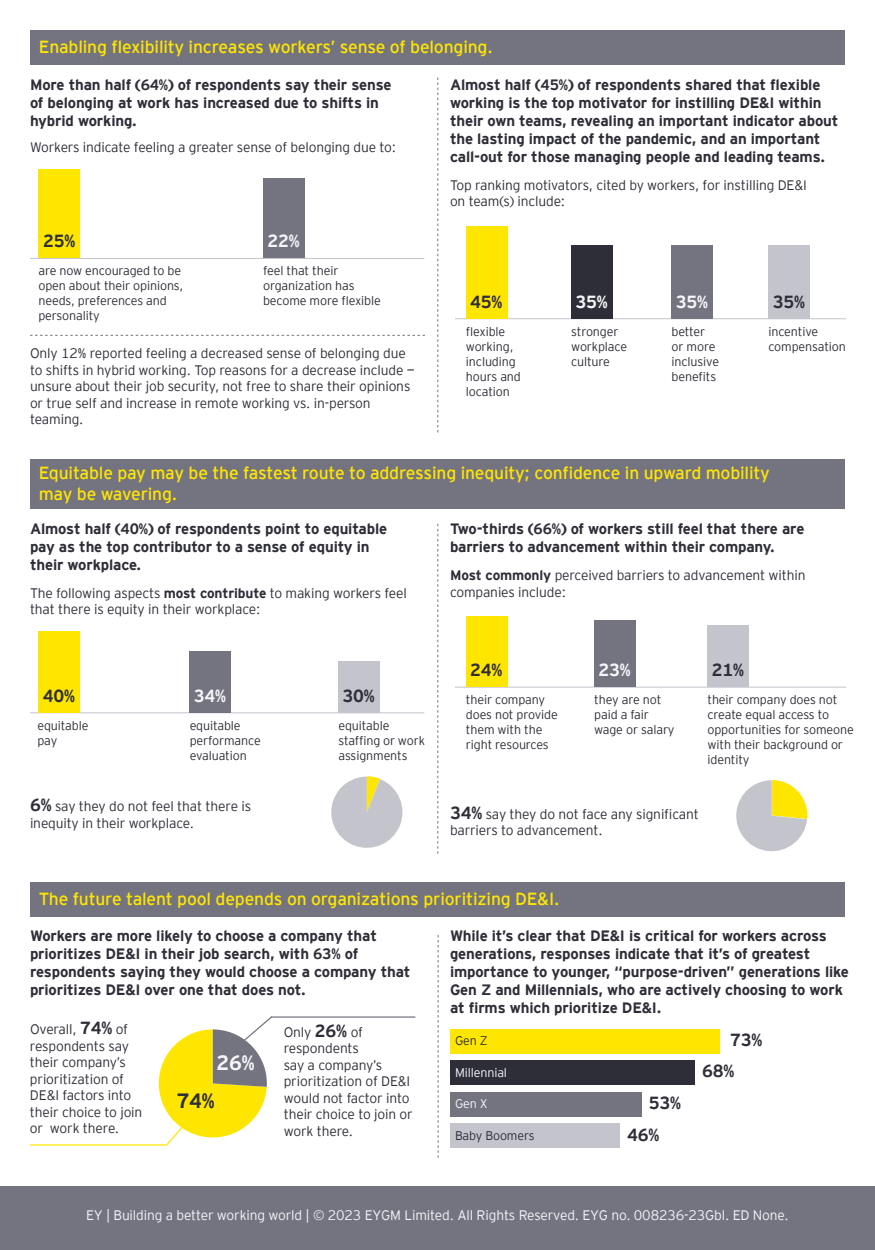
<style>
.page{position:relative;width:875px;height:1250px;background:#fff}
.page>*{position:absolute;margin:0;border:0;box-sizing:border-box;transform-origin:0 0}
.t1{font:700 20.62px "EY Interstate";color:#2e2e38}
.t2{font:700 20.62px "EY Interstate";color:#f6f6fa}
.t3{font:17.5px/21px "EY Interstate";letter-spacing:-.01em;color:#ffe600}
.t4{font:700 17.5px/31.5px "EY Interstate";letter-spacing:-.01em;color:#2e2e38}
.t5{font:700 17.5px "EY Interstate";letter-spacing:-.01em;color:#f6f6fa}
.t6{font:700 15px/18px "EY Interstate";letter-spacing:-.01em;color:#2e2e38}
.t7{font:300 13.75px/16.5px "EY Interstate";letter-spacing:-.01em;color:#2e2e38}
.t8{font:300 13.75px "EY Interstate";letter-spacing:-.01em;color:#f5f5fa}
.t9{font:300 12.5px/15px "EY Interstate";letter-spacing:-.01em;color:#2e2e38}
.t10{font:300 12.5px "EY Interstate";letter-spacing:-.01em;color:#f6f6fa}
.s1{font-weight:700}
.s2{font-weight:700;font-size:17.5px}
</style>
<div class="page">
<div style="left:31px;top:882px;width:814px;height:36px;background:#747480"></div>
<div style="left:31px;top:459px;width:814px;height:50px;background:#747480"></div>
<svg style="left:30px;top:335px;width:395px;height:1px"></svg>
<svg style="left:438px;top:935px;width:1px;height:223px"></svg>
<hr style="left:30px;top:712px;width:394px;height:1px;background:#c4c4cd">
<hr style="left:30px;top:258px;width:394px;height:1px;background:#c4c4cd">
<div style="left:38px;top:631px;width:42px;height:82px;background:#ffe600"></div>
<div style="left:190px;top:651px;width:41px;height:62px;background:#747480"></div>
<div style="left:338px;top:662px;width:42px;height:51px;background:#c4c4cd"></div>
<hr style="left:455px;top:687px;width:391px;height:1px;background:#c4c4cd">
<div style="left:466px;top:616px;width:41px;height:71px;background:#ffe600"></div>
<div style="left:594px;top:621px;width:42px;height:66px;background:#747480"></div>
<div style="left:708px;top:625px;width:41px;height:62px;background:#c4c4cd"></div>
<svg style="left:331px;top:776px;width:72px;height:72px"></svg>
<svg style="left:736px;top:780px;width:72px;height:72px"></svg>
<div style="left:0;top:1186px;width:875px;height:64px;background:#747480"></div>
<div style="left:450px;top:1029px;width:270px;height:25px;background:#ffe600"></div>
<div style="left:450px;top:1060px;width:245px;height:25px;background:#2e2e38"></div>
<div style="left:450px;top:1092px;width:191px;height:25px;background:#747480"></div>
<div style="left:450px;top:1123px;width:170px;height:25px;background:#c4c4cd"></div>
<svg style="left:438px;top:78px;width:1px;height:354px"></svg>
<svg style="left:438px;top:524px;width:1px;height:330px"></svg>
<div style="left:31px;top:30px;width:814px;height:35px;background:#747480"></div>
<hr style="left:455px;top:318px;width:391px;height:1px;background:#c4c4cd">
<div style="left:466px;top:226px;width:41px;height:92px;background:#ffe600"></div>
<div style="left:571px;top:245px;width:41px;height:73px;background:#2e2e38"></div>
<div style="left:672px;top:245px;width:41px;height:73px;background:#747480"></div>
<div style="left:768px;top:245px;width:42px;height:73px;background:#c4c4cd"></div>
<hr style="left:30px;top:1144px;width:137px;height:2px;background:#ffe600">
<svg style="left:159px;top:1016px;width:112px;height:130px"></svg>
<hr style="left:271px;top:1016px;width:144px;height:2px;background:#747480">
<div style="left:38px;top:169px;width:42px;height:89px;background:#ffe600"></div>
<div style="left:263px;top:178px;width:41px;height:80px;background:#747480"></div>
<p class="t3" style="left:39px;top:35px;width:456px">Enabling flexibility increases workers’ sense of belonging.</p>
<p class="t6" style="left:30px;top:75px;width:363px">More than half (64%) of respondents say their sense of belonging at work has increased due to shifts in hybrid working.</p>
<p class="t6" style="left:450px;top:75px;width:390px">Almost half (45%) of respondents shared that flexible working is the top motivator for instilling DE&amp;I within their own teams, revealing an important indicator about the lasting impact of the pandemic, and an important call-out for those managing people and leading teams.</p>
<p class="t7" style="left:30px;top:138px;width:368px">Workers indicate feeling a greater sense of belonging due to:</p>
<p class="t4" style="left:43px;top:224px;width:34px">25%</p>
<p class="t9" style="left:38px;top:263px;width:146px">are now encouraged to be open about their opinions, needs, preferences and personality</p>
<p class="t5" style="left:267px;top:229px;width:34px">22%</p>
<p class="t9" style="left:263px;top:263px;width:119px">feel that their organization has become more flexible</p>
<p class="t7" style="left:30px;top:345px;width:386px">Only 12% reported feeling a decreased sense of belonging due to shifts in hybrid working. Top reasons for a decrease include — unsure about their job security, not free to share their opinions or true self and increase in remote working vs. in-person teaming.</p>
<p class="t7" style="left:450px;top:176px;width:358px">Top ranking motivators, cited by workers, for instilling DE&amp;I on team(s) include:</p>
<p class="t4" style="left:470px;top:285px;width:34px">45%</p>
<p class="t9" style="left:466px;top:324px;width:57px">flexible working, including hours and location</p>
<p class="t5" style="left:575px;top:289px;width:34px">35%</p>
<p class="t9" style="left:571px;top:324px;width:57px">stronger workplace culture</p>
<p class="t5" style="left:676px;top:289px;width:34px">35%</p>
<p class="t9" style="left:672px;top:324px;width:49px">better or more inclusive benefits</p>
<p class="t4" style="left:773px;top:285px;width:34px">35%</p>
<p class="t9" style="left:768px;top:324px;width:79px">incentive compensation</p>
<p class="t3" style="left:39px;top:462px;width:733px">Equitable pay may be the fastest route to addressing inequity; confidence in upward mobility may be wavering.</p>
<p class="t6" style="left:30px;top:519px;width:359px">Almost half (40%) of respondents point to equitable pay as the top contributor to a sense of equity in their workplace.</p>
<p class="t7" style="left:30px;top:584px;width:379px">The following aspects <span class="s1">most contribute</span> to making workers feel that there is equity in their workplace:</p>
<p class="t6" style="left:450px;top:519px;width:356px">Two-thirds (66%) of workers still feel that there are barriers to advancement within their company.</p>
<p class="t7" style="left:450px;top:566px;width:357px"><span class="s1">Most commonly</span> perceived barriers to advancement within companies include:</p>
<p class="t4" style="left:470px;top:653px;width:34px">24%</p>
<p class="t5" style="left:599px;top:658px;width:34px">23%</p>
<p class="t4" style="left:712px;top:653px;width:34px">21%</p>
<p class="t4" style="left:43px;top:679px;width:34px">40%</p>
<p class="t9" style="left:38px;top:718px;width:53px">equitable pay</p>
<p class="t5" style="left:194px;top:684px;width:34px">34%</p>
<p class="t9" style="left:190px;top:718px;width:73px">equitable performance evaluation</p>
<p class="t4" style="left:343px;top:679px;width:34px">30%</p>
<p class="t9" style="left:466px;top:692px;width:93px">their company does not provide them with the right resources</p>
<p class="t9" style="left:338px;top:718px;width:88px">equitable staffing or work assignments</p>
<p class="t9" style="left:594px;top:692px;width:82px">they are not paid a fair wage or salary</p>
<p class="t9" style="left:708px;top:692px;width:148px">their company does not create equal access to opportunities for someone with their background or identity</p>
<p class="t7" style="left:30px;top:797px;width:223px"><span class="s2">6%</span> say they do not feel that there is inequity in their workplace.</p>
<p class="t7" style="left:450px;top:805px;width:250px"><span class="s2">34%</span> say they do not face any significant barriers to advancement.</p>
<p class="t3" style="left:39px;top:887px;width:522px">The future talent pool depends on organizations prioritizing DE&amp;I.</p>
<p class="t6" style="left:30px;top:925px;width:382px">Workers are more likely to choose a company that prioritizes DE&amp;I in their job search, with 63% of respondents saying they would choose a company that prioritizes DE&amp;I over one that does not.</p>
<p class="t7" style="left:30px;top:1020px;width:114px">Overall, <span class="s2">74%</span> of respondents say their company’s prioritization of<br>DE&amp;I factors into their choice to join or work there.</p>
<p class="t7" style="left:284px;top:1023px;width:131px">Only <span class="s2">26%</span> of respondents<br>say a company’s prioritization of DE&amp;I would not factor into their choice to join or work there.</p>
<h1 class="t2" style="left:217px;top:1048px;width:39px">26%</h1>
<h1 class="t1" style="left:177px;top:1086px;width:39px">74%</h1>
<p class="t6" style="left:450px;top:925px;width:401px">While it’s clear that DE&amp;I is critical for workers across generations, responses indicate that it’s of greatest importance to younger, “purpose-driven” generations like Gen Z and Millennials, who are actively choosing to work at firms which prioritize DE&amp;I.</p>
<p class="t9" style="left:455px;top:1032px;width:34px">Gen Z</p>
<p class="t10" style="left:455px;top:1063px;width:54px">Millennial</p>
<p class="t10" style="left:455px;top:1094px;width:34px">Gen X</p>
<p class="t9" style="left:455px;top:1127px;width:81px">Baby Boomers</p>
<p class="t4" style="left:627px;top:1086px;width:55px;text-indent:22px">53%<br>46%</p>
<p class="t4" style="left:702px;top:1023px;width:62px;text-indent:28px">73%<br>68%</p>
<p class="t8" style="left:86px;top:1206px;width:704px">EY | Building a better working world | © 2023 EYGM Limited. All Rights Reserved. EYG no. 008236-23Gbl. ED None.</p>
</div>
